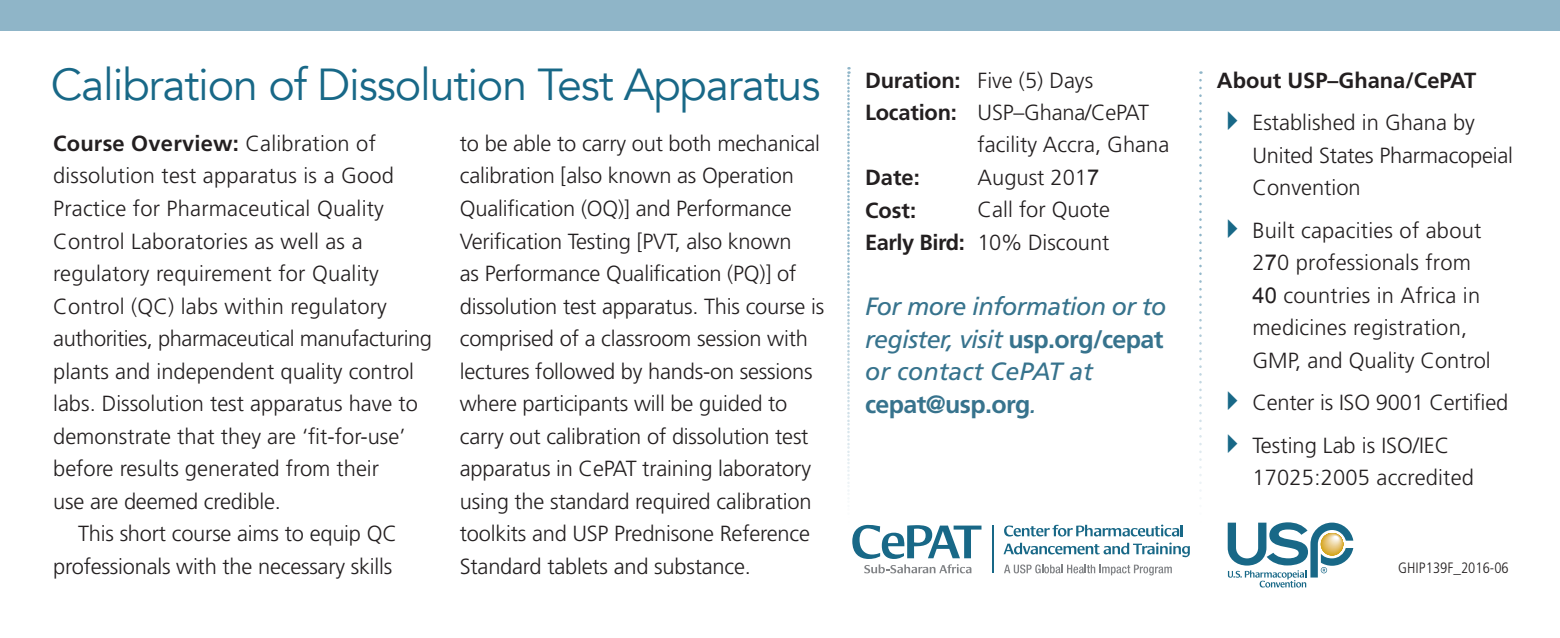
<style>
.page{position:relative;width:1560px;height:638px;background:#fff}
.page>*{position:absolute;margin:0;border:0;box-sizing:border-box;transform-origin:0 0}
.t1{font:44.75px "Avenir";letter-spacing:-.025em;color:#186887}
.t2{font:italic 25px/32.5px "Frutiger LT Std";letter-spacing:-.025em;color:#37738d}
.t3{font:300 22px/32.5px "Frutiger LT Std";letter-spacing:-.01em;color:#231f20}
.t4{font:300 22px/32.5px "Frutiger LT Std";letter-spacing:.01em;color:#231f20}
.t5{font:700 22px "Frutiger LT Std";color:#231f20}
.t6{font:300 condensed 15px "Frutiger";color:#231f20}
.s1{font-weight:700}
.s2{font-family:"Arial";font-weight:400}
.s3{font-weight:700;font-style:normal}
.s4{color:#186887}
</style>
<div class="page">
<div style="left:0;top:0;width:1559px;height:30px;background:#8fb5c8"></div>
<svg style="left:1004px;top:564px;width:167px;height:11px"></svg>
<svg style="left:1004px;top:524px;width:178px;height:12px"></svg>
<svg style="left:1003px;top:542px;width:186px;height:15px"></svg>
<hr style="left:992px;top:525px;width:1px;height:48px;background:#186887">
<svg style="left:847px;top:67px;width:134px;height:506px"></svg>
<svg style="left:1199px;top:80px;width:2px;height:419px"></svg>
<svg style="left:1227px;top:522px;width:126px;height:65px"></svg>
<p class="t1" style="left:51px;top:57px;width:771px">Calibration of Dissolution Test Apparatus</p>
<p class="t3" style="left:53px;top:127px;width:380px"><span class="s1">Course Overview:</span> Calibration of dissolution test apparatus is a Good Practice for Pharmaceutical Quality Control Laboratories as well as a regulatory requirement for Quality Control (QC) labs within regulatory authorities, pharmaceutical manufacturing plants and independent quality control labs. Dissolution test apparatus have to demonstrate that they are ‘fit-for-use’ before results generated from their<br>use are deemed credible.</p>
<p class="t3" style="left:53px;top:517px;width:345px;text-align:right">This short course aims to equip QC professionals with the necessary skills</p>
<p class="t3" style="left:460px;top:127px;width:366px">to be able to carry out both mechanical calibration [also known as Operation Qualification (OQ)] and Performance Verification Testing [PVT, also known<br>as Performance Qualification (PQ)] of dissolution test apparatus. This course is comprised of a classroom session with lectures followed by hands-on sessions where participants will be guided to carry out calibration of dissolution test apparatus in CePAT training laboratory using the standard required calibration toolkits and USP Prednisone Reference Standard tablets and substance.</p>
<p class="t3" style="left:865px;top:64px;width:229px"><span class="s1">Duration:</span> Five (5) Days</p>
<p class="t3" style="left:865px;top:97px;width:285px"><span class="s1">Location:</span> USP–Ghana/CePAT</p>
<p class="t3" style="left:977px;top:129px;width:193px">facility Accra, Ghana<br>August 201<span class="s2">7<br></span>Call for Quote</p>
<p class="t3" style="left:865px;top:227px;width:246px"><span class="s1">Early Bird:</span> 10% Discount</p>
<p class="t5" style="left:865px;top:165px;width:56px">Date:</p>
<p class="t5" style="left:865px;top:197px;width:53px">Cost:</p>
<p class="t2" style="left:865px;top:290px;width:303px">For more information or to register, visit <span class="s3">usp.org/cepat </span>or contact CePAT at <span class="s3">cepat@usp.org</span>.</p>
<p class="t5" style="left:1216px;top:67px;width:261px">About USP–Ghana/CePAT</p>
<p class="t3" style="left:1252px;top:107px;width:262px;text-indent:-35px"><span class="s4">✔</span> Established in Ghana by<br>United States Pharmacopeial<br>Convention</p>
<p class="t4" style="left:1252px;top:214px;width:240px;text-indent:-35px"><span class="s4">✔</span> Built capacities of about<br>2<span class="s2">7</span>0 professionals from<br><span class="s2">40</span> countries in Africa in medicines registration,<br>GMP, and Quality Control</p>
<p class="t3" style="left:1216px;top:386px;width:293px"><span class="s4">✔</span> Center is ISO 9001 Certified</p>
<p class="t4" style="left:1252px;top:429px;width:223px;text-indent:-35px"><span class="s4">✔</span> Testing Lab is ISO/IEC<br>17025:2005 accredited</p>
<p class="t6" style="left:1397px;top:560px;width:112px">GHIP139F_2016-06</p>
</div>
